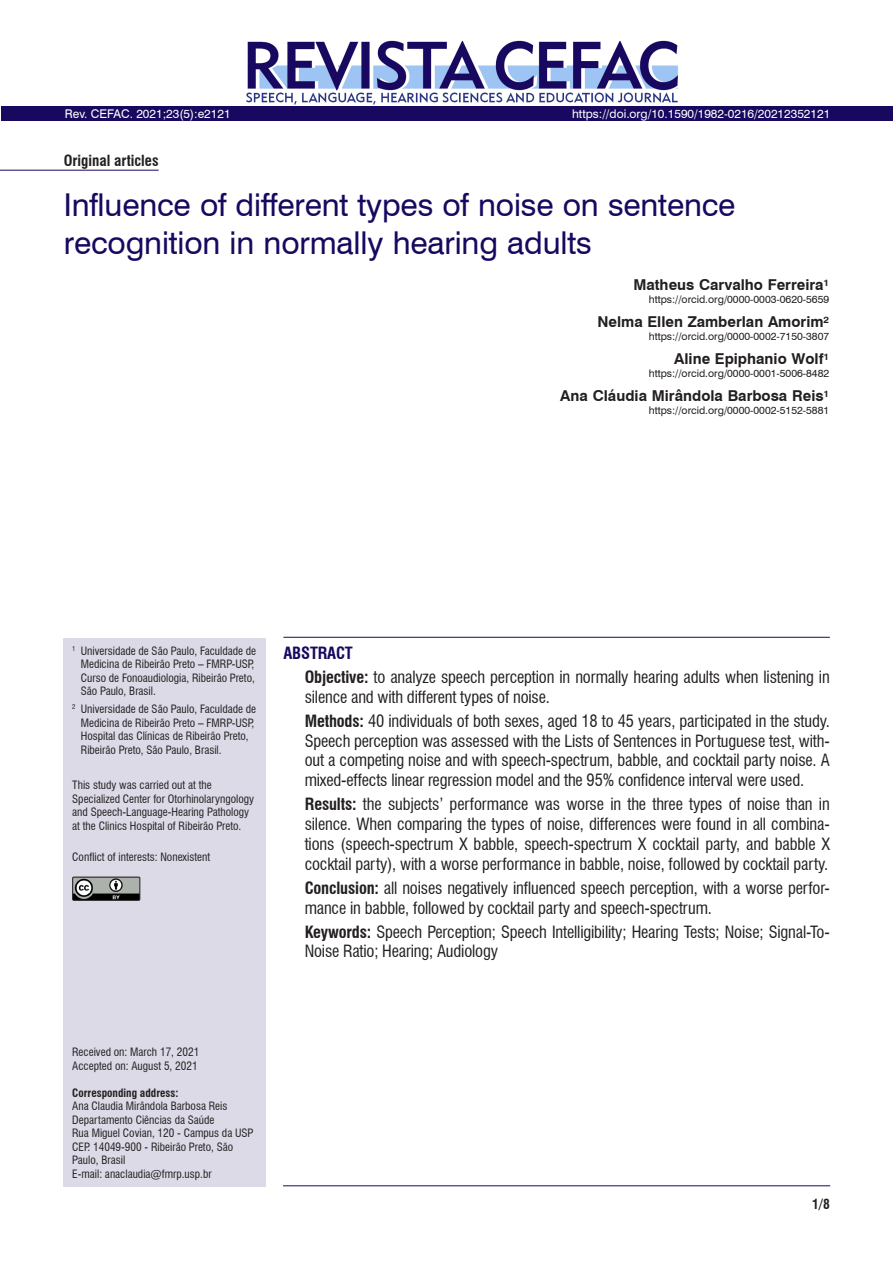
<style>
.page{position:relative;width:893px;height:1263px;background:#fff}
.page>*{position:absolute;margin:0;border:0;box-sizing:border-box;transform-origin:0 0}
.Titulo_só_inglês{font:31.5px/37.8px "Swiss 721 BT";letter-spacing:-.005em;color:#18085f}
.Resumo_só_ingles{font:condensed 16.5px/19.8px "Swiss 721 BT";letter-spacing:-.01em;color:#231f20}
.Resumo_título_-_só{font:700 condensed 16.5px "Swiss 721 BT";letter-spacing:-.01em;color:#18085f}
.Autor{font:700 15px "Swiss 721 BT";color:#231f20}
.Tipo_de_artigo{font:700 condensed 15px "Swiss 721 BT";color:#231f20}
.Cabeço_autor_esquer{font:700 condensed 13.5px "Swiss 721 BT";color:#231f20}
.DOI_-_variável_1{font:12px "Swiss 721 BT";color:#fff}
.Legenda_bibliográfi{font:12px "Swiss 721 BT";color:#fff}
.Notas{font:condensed 11.25px/13.5px "Swiss 721 BT";color:#231f20}
.Endereço_correspond{font:condensed 11.25px/13.5px "Swiss 721 BT";color:#231f20}
.Notas_sem_paragrafo{font:condensed 11.25px/13.5px "Swiss 721 BT";color:#231f20}
.Endereço_correspond-2{font:700 condensed 11.25px "Swiss 721 BT";color:#231f20}
.ORCID{font:10.5px "Swiss 721 BT";color:#231f20}
.s1{font-weight:700}
</style>
<div class="page">
<div style="left:64px;top:638px;width:202px;height:548px;background:#dcdae7"></div>
<img style="left:74px;top:879px;width:64px;height:20px">
<div style="left:72px;top:877px;width:68px;height:24px;border:1px solid #231f20"></div>
<hr style="left:283px;top:637px;width:547px;height:1px;background:#18085f">
<hr style="left:283px;top:1185px;width:547px;height:1px;background:#18085f">
<hr style="left:0;top:170px;width:159px;height:1px;background:#18085f">
<img style="left:246px;top:40px;width:432px;height:65px">
<div style="left:1px;top:106px;width:892px;height:15px;background:#18085f"></div>
<p class="Legenda_bibliográfi" style="left:65px;top:107px;width:167px">Rev. CEFAC. 2021;23(5):e2121</p>
<p class="DOI_-_variável_1" style="left:572px;top:107px;width:260px">https://doi.org/10.1590/1982-0216/20212352121</p>
<p class="Tipo_de_artigo" style="left:64px;top:152px;width:96px">Original articles</p>
<p class="Titulo_só_inglês" style="left:64px;top:186px;width:673px">Influence of different types of noise on sentence recognition in normally hearing adults</p>
<p class="Autor" style="left:633px;top:275px;width:197px">Matheus Carvalho Ferreira¹</p>
<p class="ORCID" style="left:649px;top:293px;width:182px">https://orcid.org/0000-0003-0620-5659</p>
<p class="Autor" style="left:597px;top:312px;width:233px">Nelma Ellen Zamberlan Amorim²</p>
<p class="ORCID" style="left:649px;top:330px;width:182px">https://orcid.org/0000-0002-7150-3807</p>
<p class="Autor" style="left:674px;top:349px;width:156px">Aline Epiphanio Wolf¹</p>
<p class="ORCID" style="left:649px;top:367px;width:182px">https://orcid.org/0000-0001-5006-8482</p>
<p class="Autor" style="left:560px;top:386px;width:270px">Ana Cláudia Mirândola Barbosa Reis¹</p>
<p class="ORCID" style="left:649px;top:404px;width:182px">https://orcid.org/0000-0002-5152-5881</p>
<p class="Notas" style="left:81px;top:644px;width:177px;text-indent:-9px"><sup>1</sup> Universidade de São Paulo, Faculdade de Medicina de Ribeirão Preto – FMRP-USP, Curso de Fonoaudiologia, Ribeirão Preto, São Paulo, Brasil.</p>
<p class="Notas" style="left:81px;top:702px;width:177px;text-indent:-9px"><sup>2</sup> Universidade de São Paulo, Faculdade de Medicina de Ribeirão Preto – FMRP-USP, Hospital das Clínicas de Ribeirão Preto, Ribeirão Preto, São Paulo, Brasil.</p>
<p class="Notas_sem_paragrafo" style="left:72px;top:778px;width:183px">This study was carried out at the Specialized Center for Otorhinolaryngology and Speech-Language-Hearing Pathology at the Clinics Hospital of Ribeirão Preto.</p>
<p class="Notas" style="left:72px;top:850px;width:139px">Conflict of interests: Nonexistent</p>
<p class="Resumo_título_-_só" style="left:283px;top:643px;width:71px">ABSTRACT</p>
<p class="Resumo_só_ingles" style="left:305px;top:667px;width:527px"><span class="s1">Objective:</span> to analyze speech perception in normally hearing adults when listening in silence and with different types of noise.</p>
<p class="Resumo_só_ingles" style="left:305px;top:711px;width:527px;text-align:justify"><span class="s1">Methods:</span> 40 individuals of both sexes, aged 18 to 45 years, participated in the study.<br>Speech perception was assessed with the Lists of Sentences in Portuguese test, with&shy;out a competing noise and with speech-spectrum, babble, and cocktail party noise. A mixed-effects linear regression model and the 95% confidence interval were used.</p>
<p class="Resumo_só_ingles" style="left:305px;top:794px;width:527px;text-align:justify"><span class="s1">Results:</span> the subjects’ performance was worse in the three types of noise than in silence. When comparing the types of noise, differences were found in all combina&shy;tions (speech-spectrum X babble, speech-spectrum X cocktail party, and babble X cocktail party), with a worse performance in babble, noise, followed by cocktail party.</p>
<p class="Resumo_só_ingles" style="left:305px;top:878px;width:527px"><span class="s1">Conclusion:</span> all noises negatively influenced speech perception, with a worse perfor&shy;mance in babble, followed by cocktail party and speech-spectrum.</p>
<p class="Resumo_só_ingles" style="left:305px;top:922px;width:527px"><span class="s1">Keywords:</span> Speech Perception; Speech Intelligibility; Hearing Tests; Noise; Signal-To-<br>Noise Ratio; Hearing; Audiology</p>
<p class="Endereço_correspond" style="left:72px;top:1045px;width:129px">Received on: March 17, 2021</p>
<p class="Endereço_correspond" style="left:72px;top:1059px;width:127px">Accepted on: August 5, 2021</p>
<p class="Endereço_correspond-2" style="left:72px;top:1086px;width:108px">Corresponding address:</p>
<p class="Endereço_correspond" style="left:72px;top:1099px;width:157px">Ana Claudia Mirândola Barbosa Reis</p>
<p class="Endereço_correspond" style="left:72px;top:1113px;width:144px">Departamento Ciências da Saúde</p>
<p class="Endereço_correspond" style="left:72px;top:1126px;width:183px">Rua Miguel Covian, 120 - Campus da USP</p>
<p class="Endereço_correspond" style="left:72px;top:1140px;width:162px">CEP. 14049-900 - Ribeirão Preto, São<br>Paulo, Brasil</p>
<p class="Endereço_correspond" style="left:72px;top:1167px;width:141px">E-mail: anaclaudia@fmrp.usp.br</p>
<p class="Cabeço_autor_esquer" style="left:812px;top:1195px;width:19px">1/8</p>
</div>
